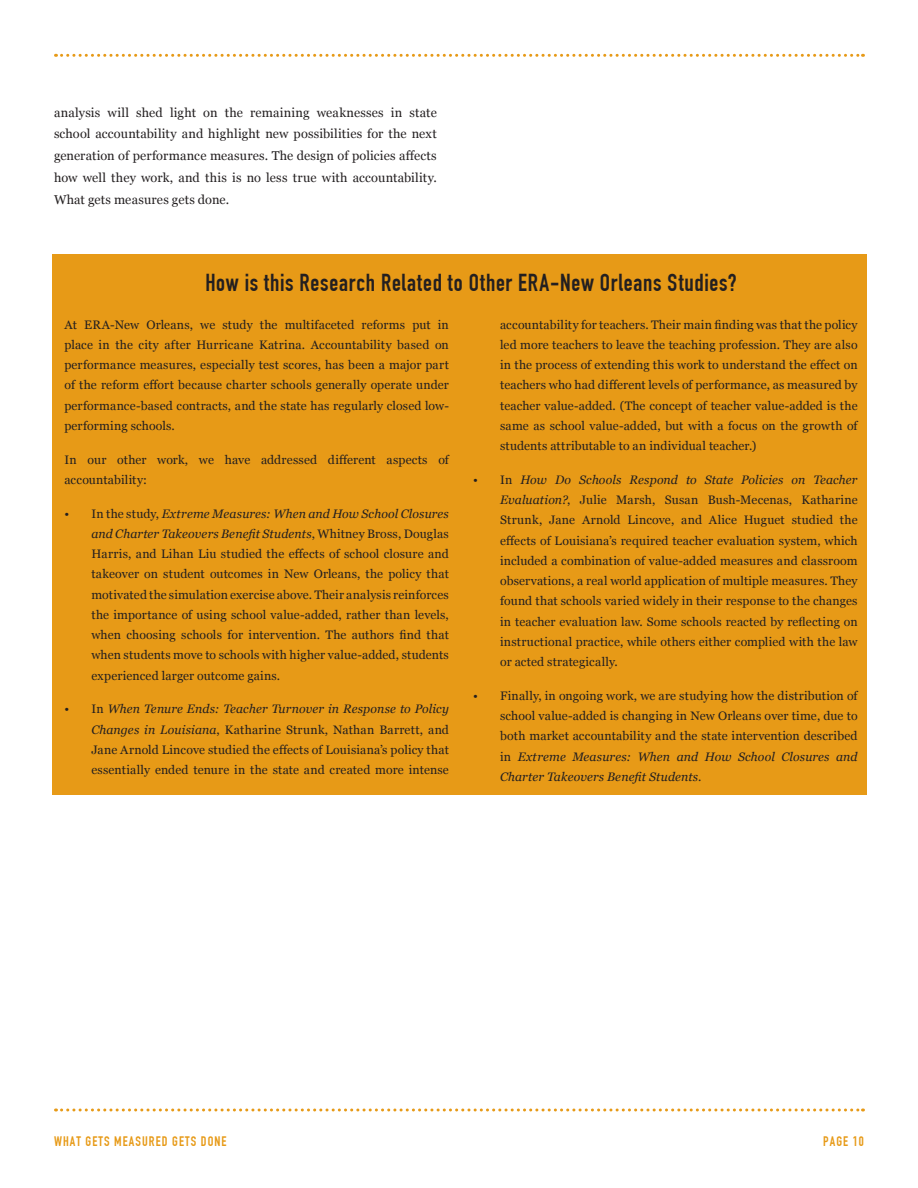
<style>
.page{position:relative;width:918px;height:1188px;background:#fff}
.page>*{position:absolute;margin:0;border:0;box-sizing:border-box;transform-origin:0 0}
.Box_Heading{font:24px "DIN Engschrift";letter-spacing:.03em;color:#231f20}
.t1{font:13.5px "DIN Engschrift";letter-spacing:.08em;color:#e79a17}
.Body{font:12.75px/21.8px "Georgia";letter-spacing:.015em;color:#231f20;text-align:justify}
.Box_Body{font:12.3px/20.2px "Georgia";letter-spacing:.01em;color:#231f20;text-align:justify}
.s1{font-style:italic}
</style>
<div class="page">
<svg style="left:56px;top:54px;width:807px;height:3px"></svg>
<svg style="left:56px;top:1108px;width:807px;height:4px"></svg>
<div style="left:52px;top:254px;width:815px;height:540px;background:#e79a17"></div>
<p class="Body" style="left:54px;top:101px;width:384px">analysis will shed light on the remaining weaknesses in state school accountability and highlight new possibilities for the next generation of performance measures. The design of policies affects how well they work, and this is no less true with accountability.<br>What gets measures gets done.</p>
<p class="Box_Heading" style="left:205px;top:268px;width:533px">How is this Research Related to Other ERA-New Orleans Studies?</p>
<p class="Box_Body" style="left:500px;top:314px;width:359px">accountability for teachers. Their main finding was that the policy led more teachers to leave the teaching profession. They are also in the process of extending this work to understand the effect on teachers who had different levels of performance, as measured by teacher value-added. (The concept of teacher value-added is the same as school value-added, but with a focus on the growth of students attributable to an individual teacher.)</p>
<p class="Box_Body" style="left:500px;top:469px;width:359px;text-indent:-27px">• In <span class="s1">How Do Schools Respond to State Policies on Teacher Evaluation?</span>, Julie Marsh, Susan Bush-Mecenas, Katharine Strunk, Jane Arnold Lincove, and Alice Huguet studied the effects of Louisiana’s required teacher evaluation system, which included a combination of value-added measures and classroom observations, a real world application of multiple measures. They found that schools varied widely in their response to the changes in teacher evaluation law. Some schools reacted by reflecting on instructional practice, while others either complied with the law or acted strategically.</p>
<p class="Box_Body" style="left:500px;top:685px;width:359px;text-indent:-27px">• Finally, in ongoing work, we are studying how the distribution of school value-added is changing in New Orleans over time, due to both market accountability and the state intervention described in <span class="s1">Extreme Measures: When and How School Closures and Charter Takeovers Benefit Students</span>.</p>
<p class="Box_Body" style="left:64px;top:314px;width:386px">At ERA-New Orleans, we study the multifaceted reforms put in place in the city after Hurricane Katrina. Accountability based on performance measures, especially test scores, has been a major part of the reform effort because charter schools generally operate under performance-based contracts, and the state has regularly closed low&shy;performing schools.</p>
<p class="Box_Body" style="left:64px;top:449px;width:386px">In our other work, we have addressed different aspects of accountability:</p>
<p class="Box_Body" style="left:91px;top:503px;width:359px;text-indent:-27px">• In the study, <span class="s1">Extreme Measures: When and How School Closures and Charter Takeovers Benefit Students</span>, Whitney Bross, Douglas Harris, and Lihan Liu studied the effects of school closure and takeover on student outcomes in New Orleans, the policy that motivated the simulation exercise above. Their analysis reinforces the importance of using school value-added, rather than levels, when choosing schools for intervention. The authors find that when students move to schools with higher value-added, students experienced larger outcome gains.</p>
<p class="Box_Body" style="left:91px;top:698px;width:359px;text-indent:-27px">• In <span class="s1">When Tenure Ends: Teacher Turnover in Response to Policy Changes in Louisiana</span>, Katharine Strunk, Nathan Barrett, and Jane Arnold Lincove studied the effects of Louisiana’s policy that essentially ended tenure in the state and created more intense</p>
<p class="t1" style="left:54px;top:1133px;width:174px">WHAT GETS MEASURED GETS DONE</p>
<p class="t1" style="left:823px;top:1133px;width:42px">PAGE 10</p>
</div>
